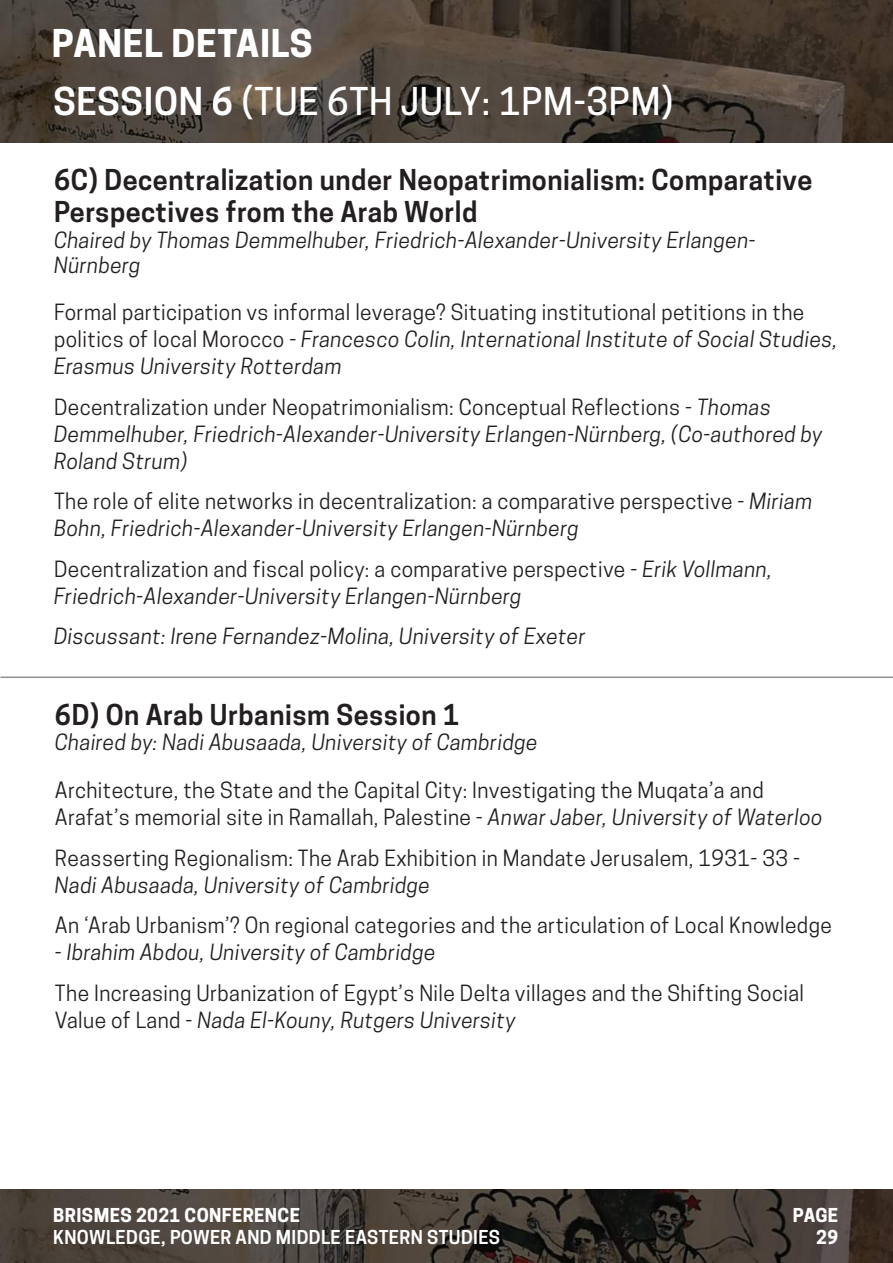
<style>
.page{position:relative;width:893px;height:1263px;background:#fff}
.page>*{position:absolute;margin:0;border:0;box-sizing:border-box;transform-origin:0 0}
.t1{font:500 36px "Cooper Hewitt";letter-spacing:.02em;color:#fff}
.t2{font:700 36px "Cooper Hewitt";letter-spacing:.02em;color:#fff}
.t3{font:600 27px/32.4px "Cooper Hewitt";letter-spacing:.02em;color:#231f20}
.t4{font:21px/27px "Cooper Hewitt";letter-spacing:.02em;color:#231f20}
.t5{font:italic 21px/27px "Cooper Hewitt";letter-spacing:.02em;color:#231f20}
.t6{font:600 18px "Cooper Hewitt";letter-spacing:.02em;color:#fff}
.t7{font:700 18px/21.6px "Cooper Hewitt";letter-spacing:.02em;color:#fff;text-align:right}
.s1{font-weight:600}
.s2{font-style:italic}
.s3{font-style:normal}
</style>
<div class="page">
<img style="left:0;top:1189px;width:893px;height:74px">
<img style="left:0;top:0;width:893px;height:143px">
<hr style="left:0;top:676px;width:893px;height:2px;background:#231f20">
<h1 class="t2" style="left:52px;top:23px;width:262px">PANEL DETAILS</h1>
<h1 class="t1" style="left:53px;top:80px;width:621px"><span class="s1">SESSION 6</span> (TUE 6TH JULY: 1PM-3PM)</h1>
<p class="t3" style="left:54px;top:164px;width:760px">6C) Decentralization under Neopatrimonialism: Comparative<br>Perspectives from the Arab World</p>
<p class="t5" style="left:54px;top:227px;width:703px;line-height:25.2px">Chaired by Thomas Demmelhuber, Friedrich-Alexander-University Erlangen-<br>Nürnberg</p>
<p class="t4" style="left:54px;top:299px;width:785px">Formal participation vs informal leverage? Situating institutional petitions in the politics of local Morocco - <span class="s2">Francesco Colin, International Institute of Social Studies,<br>Erasmus University Rotterdam</span></p>
<p class="t5" style="left:54px;top:393px;width:770px"><span class="s3">Decentralization under Neopatrimonialism: Conceptual Reflections -</span> Thomas<br>Demmelhuber, Friedrich-Alexander-University Erlangen-Nürnberg, (Co-authored by<br>Roland Strum)</p>
<p class="t4" style="left:54px;top:488px;width:760px">The role of elite networks in decentralization: a comparative perspective - <span class="s2">Miriam<br>Bohn, Friedrich-Alexander-University Erlangen-Nürnberg</span></p>
<p class="t5" style="left:54px;top:555px;width:719px"><span class="s3">Decentralization and fiscal policy: a comparative perspective -</span> Erik Vollmann,<br>Friedrich-Alexander-University Erlangen-Nürnberg</p>
<p class="t5" style="left:54px;top:623px;width:533px">Discussant: Irene Fernandez-Molina, University of Exeter</p>
<p class="t3" style="left:55px;top:699px;width:406px">6D) On Arab Urbanism Session 1</p>
<p class="t5" style="left:55px;top:729px;width:484px">Chaired by: Nadi Abusaada, University of Cambridge</p>
<p class="t4" style="left:55px;top:777px;width:769px">Architecture, the State and the Capital City: Investigating the Muqata’a and<br>Arafat’s memorial site in Ramallah, Palestine - <span class="s2">Anwar Jaber, University of Waterloo</span></p>
<p class="t4" style="left:55px;top:844px;width:747px">Reasserting Regionalism: The Arab Exhibition in Mandate Jerusalem, 1931- 33 -</p>
<p class="t5" style="left:55px;top:871px;width:377px">Nadi Abusaada, University of Cambridge</p>
<p class="t4" style="left:55px;top:912px;width:778px">An ‘Arab Urbanism’? On regional categories and the articulation of Local Knowledge</p>
<p class="t4" style="left:55px;top:932px;width:751px;line-height:40.5px">- <span class="s2">Ibrahim Abdou, University of Cambridge<br></span>The Increasing Urbanization of Egypt’s Nile Delta villages and the Shifting Social</p>
<p class="t5" style="left:55px;top:1006px;width:462px"><span class="s3">Value of Land -</span> Nada El-Kouny, Rutgers University</p>
<p class="t7" style="left:53px;top:1204px;width:248px">BRISMES 2021 CONFERENCE</p>
<p class="t6" style="left:53px;top:1226px;width:448px">KNOWLEDGE, POWER AND MIDDLE EASTERN STUDIES</p>
<p class="t7" style="left:793px;top:1204px;width:47px">PAGE<br>29</p>
</div>
